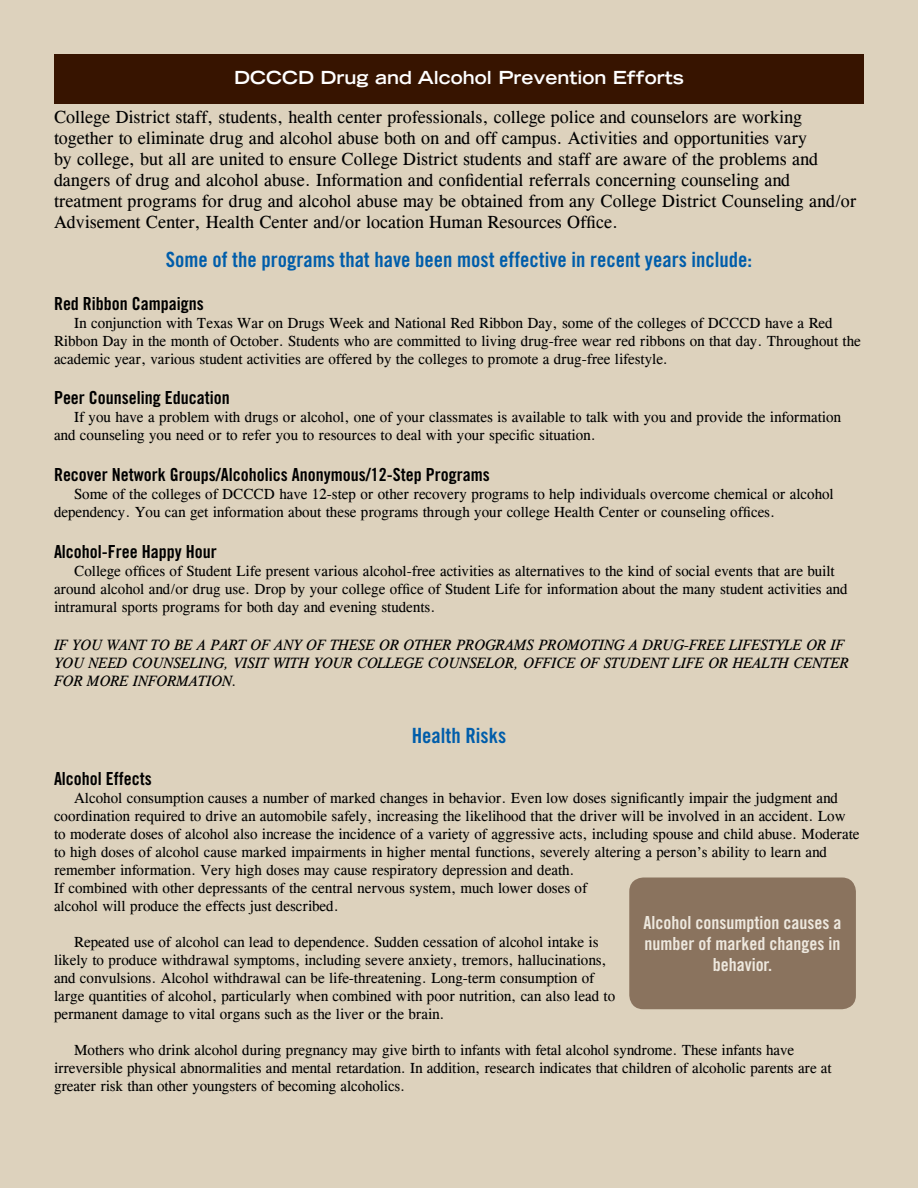
<style>
.page{position:relative;width:918px;height:1188px;background:#fff}
.page>*{position:absolute;margin:0;border:0;box-sizing:border-box;transform-origin:0 0}
.t1{font:21px "Trade Gothic Bold Cond Twenty";color:#005daa}
.t2{font:18px/21px "CG Times";color:#000}
.t3{font:18px "Trade Gothic Bold Cond Twenty";color:#000}
.t4{font:18px/21px "Trade Gothic Bold Cond Twenty";color:#fff;text-align:center}
.t5{font:700 expanded 18px "Trade Gothic LH";color:#fff}
.t6{font:15px/18px "CG Times";color:#000}
.t7{font:italic 15px/18px "CG Times";color:#000}
</style>
<div class="page">
<div style="left:0;top:1px;width:918px;height:1187px;background:#ddd2bd"></div>
<div style="left:54px;top:54px;width:810px;height:50px;background:#371400"></div>
<div style="left:629px;top:878px;width:227px;height:131px;background:#8a735e;border-radius:14px"></div>
<p class="t5" style="left:234px;top:66px;width:451px">DCCCD Drug and Alcohol Prevention Efforts</p>
<p class="t2" style="left:54px;top:106px;width:804px">College District staff, students, health center professionals, college police and counselors are working together to eliminate drug and alcohol abuse both on and off campus. Activities and opportunities vary<br>by college, but all are united to ensure College District students and staff are aware of the problems and dangers of drug and alcohol abuse. Information and confidential referrals concerning counseling and treatment programs for drug and alcohol abuse may be obtained from any College District Counseling and/or Advisement Center, Health Center and/or location Human Resources Office.</p>
<h1 class="t1" style="left:166px;top:247px;width:588px">Some of the programs that have been most effective in recent years include:</h1>
<p class="t3" style="left:54px;top:292px;width:151px">Red Ribbon Campaigns</p>
<p class="t6" style="left:54px;top:314px;width:808px;text-indent:20px">In conjunction with Texas War on Drugs Week and National Red Ribbon Day, some of the colleges of DCCCD have a Red<br>Ribbon Day in the month of October. Students who are committed to living drug-free wear red ribbons on that day. Throughout the academic year, various student activities are offered by the colleges to promote a drug-free lifestyle.</p>
<p class="t3" style="left:54px;top:387px;width:177px">Peer Counseling Education</p>
<p class="t6" style="left:54px;top:408px;width:788px;text-indent:20px">If you have a problem with drugs or alcohol, one of your classmates is available to talk with you and provide the information and counseling you need or to refer you to resources to deal with your specific situation.</p>
<p class="t3" style="left:54px;top:464px;width:437px">Recover Network Groups/Alcoholics Anonymous/12-Step Programs</p>
<p class="t6" style="left:54px;top:485px;width:781px;text-indent:20px">Some of the colleges of DCCCD have 12-step or other recovery programs to help individuals overcome chemical or alcohol dependency. You can get information about these programs through your college Health Center or counseling offices.</p>
<p class="t3" style="left:54px;top:541px;width:164px">Alcohol-Free Happy Hour</p>
<p class="t6" style="left:54px;top:562px;width:795px;text-indent:20px">College offices of Student Life present various alcohol-free activities as alternatives to the kind of social events that are built around alcohol and/or drug use. Drop by your college office of Student Life for information about the many student activities and intramural sports programs for both day and evening students.</p>
<p class="t7" style="left:54px;top:636px;width:796px">IF YOU WANT TO BE A PART OF ANY OF THESE OR OTHER PROGRAMS PROMOTING A DRUG-FREE LIFESTYLE OR IF<br>YOU NEED COUNSELING, VISIT WITH YOUR COLLEGE COUNSELOR, OFFICE OF STUDENT LIFE OR HEALTH CENTER<br>FOR MORE INFORMATION.</p>
<h1 class="t1" style="left:412px;top:723px;width:96px">Health Risks</h1>
<p class="t3" style="left:54px;top:767px;width:99px">Alcohol Effects</p>
<p class="t6" style="left:54px;top:789px;width:807px;text-indent:20px">Alcohol consumption causes a number of marked changes in behavior. Even low doses significantly impair the judgment and coordination required to drive an automobile safely, increasing the likelihood that the driver will be involved in an accident. Low to moderate doses of alcohol also increase the incidence of a variety of aggressive acts, including spouse and child abuse. Moderate to high doses of alcohol cause marked impairments in higher mental functions, severely altering a person’s ability to learn and remember information. Very high doses may cause respiratory depression and death.<br>If combined with other depressants of the central nervous system, much lower doses of<br>alcohol will produce the effects just described.</p>
<p class="t6" style="left:54px;top:933px;width:563px;text-indent:20px">Repeated use of alcohol can lead to dependence. Sudden cessation of alcohol intake is likely to produce withdrawal symptoms, including severe anxiety, tremors, hallucinations, and convulsions. Alcohol withdrawal can be life-threatening. Long-term consumption of large quantities of alcohol, particularly when combined with poor nutrition, can also lead to permanent damage to vital organs such as the liver or the brain.</p>
<p class="t6" style="left:54px;top:1041px;width:779px;text-indent:20px">Mothers who drink alcohol during pregnancy may give birth to infants with fetal alcohol syndrome. These infants have irreversible physical abnormalities and mental retardation. In addition, research indicates that children of alcoholic parents are at greater risk than other youngsters of becoming alcoholics.</p>
<p class="t4" style="left:644px;top:912px;width:199px">Alcohol consumption causes a number of marked changes in behavior.</p>
</div>
